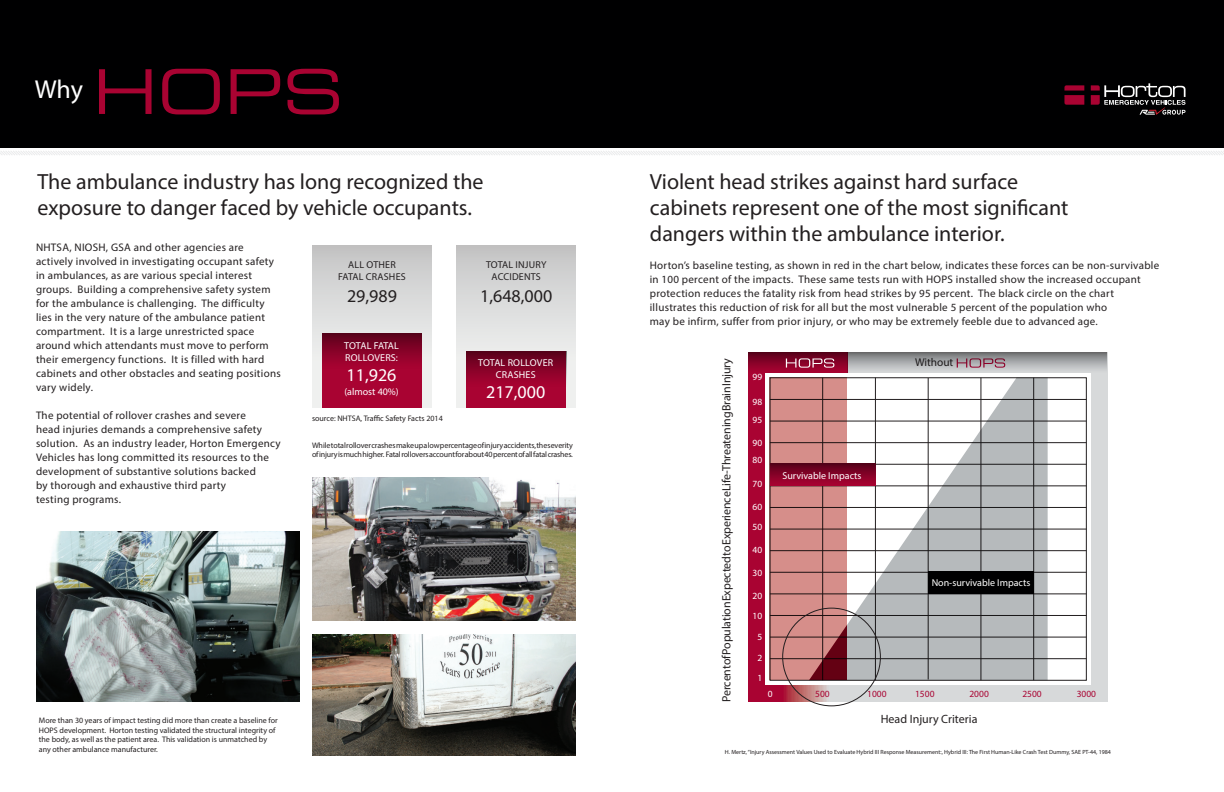
<style>
.page{position:relative;width:1224px;height:792px;background:#fff}
.page>*{position:absolute;margin:0;border:0;box-sizing:border-box;transform-origin:0 0}
.t1{font:26px "Myriad Pro";color:#fff}
.t2{font:22px/26.4px "Myriad Pro";color:#231f20}
.t3{font:18px "Myriad Pro";color:#231f20}
.t4{font:18px "Myriad Pro";color:#fff}
.t5{font:12px "Myriad Pro";letter-spacing:-.015em;color:#231f20}
.t6{font:11.3px "Myriad Pro";color:#231f20}
.t7{font:11px/14px "Myriad Pro";letter-spacing:.025em;color:#231f20}
.t8{font:10px "Myriad Pro";color:#fff}
.t9{font:10px/12px "Myriad Pro";letter-spacing:.02em;color:#231f20;text-align:center}
.t10{font:10px/12px "Myriad Pro";letter-spacing:.02em;color:#fff}
.t11{font:9.4px "Myriad Pro";color:#fff}
.t12{font:9.4px "Myriad Pro";color:#a90332}
.t13{font:8px/9.6px "Myriad Pro";letter-spacing:-.005em;color:#231f20}
.t14{font:6px "Myriad Pro";color:#231f20}
</style>
<div class="page">
<div style="left:312px;top:245px;width:120px;height:163px;background:linear-gradient(to bottom,#c8c8c9,#f8faf8)"></div>
<div style="left:456px;top:245px;width:120px;height:163px;background:linear-gradient(to bottom,#c9c9ca,#f5f6f5)"></div>
<img style="left:36px;top:532px;width:264px;height:170px">
<img style="left:312px;top:477px;width:264px;height:144px">
<img style="left:312px;top:634px;width:264px;height:122px">
<div style="left:322px;top:333px;width:100px;height:74px;background:#a90332"></div>
<div style="left:466px;top:351px;width:100px;height:56px;background:#a90332"></div>
<div style="left:749px;top:352px;width:16px;height:350px;background:#a90332"></div>
<svg style="left:765px;top:686px;width:342px;height:16px;background:#d0bfc2"></svg>
<hr style="left:770px;top:421px;width:316px;height:1px;background:#231f20">
<hr style="left:770px;top:442px;width:316px;height:1px;background:#231f20">
<hr style="left:770px;top:464px;width:316px;height:1px;background:#231f20">
<hr style="left:770px;top:486px;width:316px;height:1px;background:#231f20">
<hr style="left:770px;top:507px;width:316px;height:1px;background:#231f20">
<hr style="left:770px;top:529px;width:316px;height:1px;background:#231f20">
<hr style="left:770px;top:551px;width:316px;height:1px;background:#231f20">
<hr style="left:770px;top:572px;width:316px;height:1px;background:#231f20">
<hr style="left:770px;top:594px;width:316px;height:1px;background:#231f20">
<hr style="left:770px;top:615px;width:316px;height:1px;background:#231f20">
<hr style="left:770px;top:637px;width:316px;height:1px;background:#231f20">
<hr style="left:770px;top:659px;width:316px;height:1px;background:#231f20">
<hr style="left:770px;top:399px;width:316px;height:1px;background:#231f20">
<svg style="left:847px;top:378px;width:201px;height:302px;fill:#b6babc"></svg>
<div style="left:770px;top:378px;width:77px;height:302px;background:#d68e8a"></div>
<div style="left:0;top:0;width:1224px;height:148px;background:#000001"></div>
<svg style="left:99px;top:69px;width:53px;height:45px"></svg>
<svg style="left:162px;top:69px;width:58px;height:45px"></svg>
<svg style="left:231px;top:69px;width:49px;height:45px"></svg>
<svg style="left:287px;top:69px;width:52px;height:45px"></svg>
<svg style="left:1064px;top:85px;width:20px;height:20px"></svg>
<svg style="left:1091px;top:83px;width:95px;height:32px"></svg>
<hr style="left:0;top:151px;width:1224px;height:4px;background:#f2f2f3">
<div style="left:1091px;top:352px;width:16px;height:335px;background:#d7d9da"></div>
<div style="left:928px;top:572px;width:105px;height:22px;background:#000001"></div>
<svg style="left:809px;top:625px;width:38px;height:55px"></svg>
<div style="left:322px;top:333px;width:100px;height:36px;background:linear-gradient(to bottom,#5b011b,#ab0232)"></div>
<div style="left:466px;top:351px;width:100px;height:36px;background:linear-gradient(to bottom,#5b011b,#ab0232)"></div>
<svg style="left:749px;top:352px;width:358px;height:21px;background:#9d7f8a"></svg>
<svg style="left:786px;top:358px;width:48px;height:10px"></svg>
<div style="left:770px;top:464px;width:106px;height:22px;background:linear-gradient(to bottom,#5d011c,#a80231)"></div>
<p class="t1" style="left:35px;top:73px;width:50px">Why</p>
<p class="t2" style="left:37px;top:168px;width:448px">The ambulance industry has long recognized the exposure to danger faced by vehicle occupants.</p>
<p class="t7" style="left:36px;top:240px;width:246px">NHTSA, NIOSH, GSA and other agencies are actively involved in investigating occupant safety in ambulances, as are various special interest groups. Building a comprehensive safety system for the ambulance is challenging. The difficulty lies in the very nature of the ambulance patient compartment. It is a large unrestricted space around which attendants must move to perform their emergency functions. It is filled with hard cabinets and other obstacles and seating positions vary widely.</p>
<p class="t7" style="left:36px;top:408px;width:246px">The potential of rollover crashes and severe<br>head injuries demands a comprehensive safety solution. As an industry leader, Horton Emergency Vehicles has long committed its resources to the development of substantive solutions backed<br>by thorough and exhaustive third party<br>testing programs.</p>
<p class="t9" style="left:348px;top:259px;width:49px">ALL OTHER</p>
<p class="t9" style="left:338px;top:271px;width:69px">FATAL CRASHES</p>
<p class="t3" style="left:347px;top:285px;width:51px">29,989</p>
<p class="t10" style="left:344px;top:340px;width:56px">TOTAL FATAL<br>ROLLOVERS:</p>
<p class="t4" style="left:347px;top:364px;width:51px">11,926</p>
<p class="t8" style="left:344px;top:386px;width:56px">(almost 40%)</p>
<p class="t13" style="left:312px;top:413px;width:132px">source: NHTSA, Traffic Safety Facts 2014</p>
<p class="t9" style="left:486px;top:259px;width:62px">TOTAL INJURY<br>ACCIDENTS</p>
<p class="t3" style="left:480px;top:285px;width:74px">1,648,000</p>
<p class="t10" style="left:478px;top:357px;width:77px">TOTAL ROLLOVER</p>
<p class="t10" style="left:496px;top:369px;width:41px">CRASHES</p>
<p class="t4" style="left:486px;top:381px;width:61px">217,000</p>
<p class="t13" style="left:312px;top:440px;width:263px">While total rollover crashes make up a low percentage of injury accidents, the severity of injury is much higher. Fatal rollovers account for about 40 percent of all fatal crashes.</p>
<p class="t13" style="left:39px;top:716px;width:240px">More than 30 years of impact testing did more than create a baseline for HOPS development. Horton testing validated the structural integrity of the body, as well as the patient area. This validation is unmatched by any other ambulance manufacturer.</p>
<p class="t2" style="left:650px;top:168px;width:420px">Violent head strikes against hard surface cabinets represent one of the most significant dangers within the ambulance interior.</p>
<p class="t7" style="left:650px;top:258px;width:511px">Horton’s baseline testing, as shown in red in the chart below, indicates these forces can be non-survivable in 100 percent of the impacts. These same tests run with HOPS installed show the increased occupant protection reduces the fatality risk from head strikes by 95 percent. The black circle on the chart illustrates this reduction of risk for all but the most vulnerable 5 percent of the population who<br>may be infirm, suffer from prior injury, or who may be extremely feeble due to advanced age.</p>
<p class="t5" style="left:719px;top:702px;width:346px;rotate:-90deg">Percent of Population Expected to Experience Life-Threatening Brain Injury</p>
<p class="t11" style="left:753px;top:371px;width:11px">99</p>
<p class="t11" style="left:753px;top:396px;width:11px">98</p>
<p class="t11" style="left:753px;top:414px;width:11px">95</p>
<p class="t11" style="left:753px;top:437px;width:11px">90</p>
<p class="t11" style="left:753px;top:455px;width:11px">80</p>
<p class="t11" style="left:753px;top:478px;width:11px">70</p>
<p class="t11" style="left:753px;top:501px;width:11px">60</p>
<p class="t11" style="left:753px;top:521px;width:11px">50</p>
<p class="t11" style="left:753px;top:544px;width:11px">40</p>
<p class="t11" style="left:753px;top:567px;width:11px">30</p>
<p class="t11" style="left:753px;top:590px;width:11px">20</p>
<p class="t11" style="left:753px;top:610px;width:11px">10</p>
<p class="t11" style="left:757px;top:631px;width:6px">5</p>
<p class="t11" style="left:757px;top:652px;width:6px">2</p>
<p class="t11" style="left:757px;top:672px;width:6px">1</p>
<p class="t11" style="left:768px;top:688px;width:6px">0</p>
<p class="t8" style="left:782px;top:469px;width:81px">Survivable Impacts</p>
<p class="t6" style="left:915px;top:356px;width:40px">Without</p>
<p class="t8" style="left:932px;top:576px;width:100px">Non-survivable Impacts</p>
<p class="t12" style="left:815px;top:688px;width:16px">500</p>
<p class="t12" style="left:867px;top:688px;width:21px">1000</p>
<p class="t12" style="left:915px;top:688px;width:21px">1500</p>
<p class="t12" style="left:969px;top:688px;width:21px">2000</p>
<p class="t12" style="left:1022px;top:688px;width:21px">2500</p>
<p class="t12" style="left:1077px;top:688px;width:21px">3000</p>
<p class="t5" style="left:881px;top:712px;width:98px">Head Injury Criteria</p>
<p class="t14" style="left:725px;top:749px;width:388px">H. Mertz, “Injury Assessment Values Used to Evaluate Hybrid III Response Measurement:, Hybrid III: The First Human-Like Crash Test Dummy, SAE PT-44, 1984</p>
</div>
